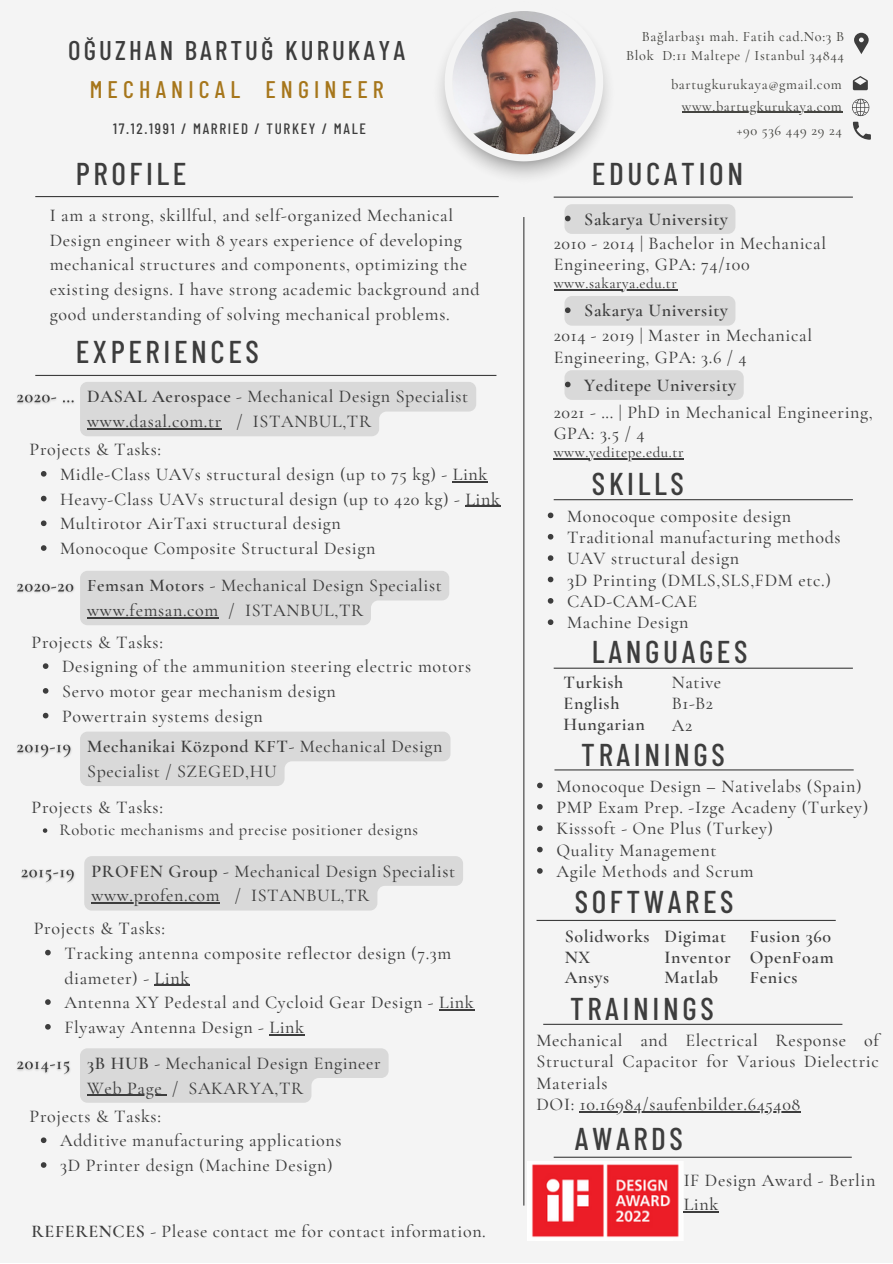
<style>
.page{position:relative;width:893px;height:1264px;background:#fff}
.page>*{position:absolute;margin:0;border:0;box-sizing:border-box;transform-origin:0 0}
.t1{font:500 31.5px "Barlow Condensed";letter-spacing:.115em;color:#3d3d3d}
.t2{font:500 27px "Barlow Condensed";letter-spacing:.115em;color:#3d3d3d}
.t3{font:500 24px "Barlow Condensed";letter-spacing:.215em;color:#a6761b}
.t4{font:500 18px/24.8px "Cormorant Garamond";letter-spacing:.035em;color:#3d3d3d}
.t5{font:600 18px/21px "Cormorant Garamond";letter-spacing:.035em;color:#3d3d3d}
.t6{font:500 17.85px "Cormorant Garamond";letter-spacing:.035em;color:#3d3d3d}
.t7{font:500 16.5px "Cormorant Garamond";letter-spacing:.035em;color:#3d3d3d}
.t8{font:500 15px "Cormorant Garamond";letter-spacing:.035em;color:#3d3d3d}
.t9{font:500 15px "Barlow Condensed";letter-spacing:.115em;color:#3d3d3d}
.t10{font:500 14.25px/19px "Cormorant Garamond";letter-spacing:.045em;color:#444440;text-align:right}
.s1{font-weight:600}
</style>
<div class="page">
<div style="left:0;top:0;width:892px;height:1262px;background:#f4f4f4"></div>
<img style="left:440px;top:11px;width:168px;height:166px">
<img style="left:452px;top:11px;width:143px;height:143px;border-radius:50%">
<svg style="left:854px;top:33px;width:14px;height:21px"></svg>
<svg style="left:852px;top:76px;width:15px;height:14px"></svg>
<svg style="left:852px;top:122px;width:18px;height:18px"></svg>
<hr style="left:35px;top:375px;width:461px;height:1px;background:#3d3d3d">
<hr style="left:35px;top:196px;width:463px;height:1px;background:#3d3d3d">
<hr style="left:553px;top:196px;width:299px;height:2px;background:#3d3d3d">
<hr style="left:553px;top:499px;width:299px;height:1px;background:#3d3d3d">
<hr style="left:553px;top:667px;width:299px;height:1px;background:#3d3d3d">
<hr style="left:553px;top:1156px;width:298px;height:1px;background:#3d3d3d">
<hr style="left:523px;top:217px;width:1px;height:988px;background:#3d3d3d">
<svg style="left:852px;top:98px;width:17px;height:18px"></svg>
<hr style="left:554px;top:769px;width:299px;height:1px;background:#3d3d3d">
<hr style="left:536px;top:919px;width:299px;height:2px;background:#3d3d3d">
<img style="left:527px;top:1161px;width:152px;height:79px">
<div style="left:564px;top:204px;width:171px;height:30px;background:#d9d9d9;border-radius:7px"></div>
<svg style="left:565px;top:216px;width:5px;height:5px"></svg>
<hr style="left:553px;top:289px;width:124px;height:1px;background:#3d3d3d">
<div style="left:564px;top:296px;width:171px;height:30px;background:#d9d9d9;border-radius:7px"></div>
<svg style="left:565px;top:307px;width:5px;height:6px"></svg>
<hr style="left:681px;top:112px;width:161px;height:1px;background:#444440">
<svg style="left:41px;top:471px;width:6px;height:5px"></svg>
<hr style="left:453px;top:481px;width:35px;height:1px;background:#3d3d3d">
<svg style="left:41px;top:496px;width:6px;height:5px"></svg>
<hr style="left:465px;top:506px;width:35px;height:1px;background:#3d3d3d">
<svg style="left:41px;top:520px;width:6px;height:6px"></svg>
<svg style="left:41px;top:545px;width:6px;height:6px"></svg>
<img style="left:17px;top:394px;width:57px;height:10px">
<svg style="left:80px;top:382px;width:396px;height:54px;background:#dbdbdb"></svg>
<hr style="left:87px;top:428px;width:135px;height:1px;background:#3d3d3d">
<svg style="left:547px;top:512px;width:6px;height:6px"></svg>
<svg style="left:547px;top:534px;width:6px;height:5px"></svg>
<svg style="left:547px;top:555px;width:6px;height:6px"></svg>
<svg style="left:547px;top:576px;width:6px;height:6px"></svg>
<svg style="left:547px;top:598px;width:6px;height:5px"></svg>
<svg style="left:547px;top:619px;width:6px;height:6px"></svg>
<div style="left:564px;top:370px;width:179px;height:30px;background:#d9d9d9;border-radius:7px"></div>
<svg style="left:565px;top:381px;width:5px;height:6px"></svg>
<hr style="left:553px;top:458px;width:131px;height:1px;background:#3d3d3d">
<img style="left:17px;top:583px;width:57px;height:10px">
<svg style="left:80px;top:571px;width:369px;height:54px;background:#dadada"></svg>
<hr style="left:87px;top:617px;width:132px;height:1px;background:#3d3d3d">
<svg style="left:43px;top:663px;width:5px;height:6px"></svg>
<svg style="left:43px;top:688px;width:5px;height:5px"></svg>
<svg style="left:43px;top:712px;width:5px;height:6px"></svg>
<img style="left:17px;top:744px;width:55px;height:14px">
<svg style="left:80px;top:731px;width:370px;height:55px"></svg>
<svg style="left:43px;top:828px;width:4px;height:4px"></svg>
<svg style="left:45px;top:949px;width:6px;height:6px"></svg>
<hr style="left:155px;top:984px;width:35px;height:1px;background:#3d3d3d">
<svg style="left:45px;top:999px;width:6px;height:5px"></svg>
<hr style="left:439px;top:1009px;width:35px;height:1px;background:#3d3d3d">
<svg style="left:45px;top:1024px;width:6px;height:5px"></svg>
<hr style="left:269px;top:1034px;width:35px;height:1px;background:#3d3d3d">
<img style="left:21px;top:869px;width:54px;height:14px">
<svg style="left:84px;top:856px;width:379px;height:54px;background:#dadada"></svg>
<hr style="left:91px;top:902px;width:129px;height:1px;background:#3d3d3d">
<svg style="left:41px;top:1137px;width:5px;height:6px"></svg>
<svg style="left:41px;top:1162px;width:5px;height:5px"></svg>
<img style="left:17px;top:1061px;width:53px;height:14px">
<svg style="left:80px;top:1048px;width:308px;height:54px;background:#dadada"></svg>
<svg style="left:537px;top:782px;width:5px;height:6px"></svg>
<svg style="left:537px;top:804px;width:5px;height:5px"></svg>
<svg style="left:537px;top:825px;width:5px;height:6px"></svg>
<svg style="left:537px;top:846px;width:5px;height:6px"></svg>
<svg style="left:537px;top:868px;width:5px;height:5px"></svg>
<hr style="left:683px;top:1211px;width:35px;height:1px;background:#3d3d3d">
<hr style="left:543px;top:1023px;width:299px;height:1px;background:#3d3d3d">
<hr style="left:579px;top:1111px;width:221px;height:1px;background:#3d3d3d">
<h2 class="t2" style="left:68px;top:33px;width:338px">OĞUZHAN BARTUĞ KURUKAYA</h2>
<h3 class="t3" style="left:90px;top:74px;width:295px">MECHANICAL ENGINEER</h3>
<p class="t9" style="left:113px;top:119px;width:254px">17.12.1991 / MARRIED / TURKEY / MALE</p>
<h1 class="t1" style="left:76px;top:153px;width:112px">PROFILE</h1>
<p class="t10" style="left:626px;top:27px;width:219px">Bağlarbaşı mah. Fatih cad.No:3 B<br>Blok D:11 Maltepe / Istanbul 34844</p>
<p class="t10" style="left:681px;top:97px;width:161px">www.bartugkurukaya.com</p>
<p class="t10" style="left:671px;top:75px;width:172px">bartugkurukaya@gmail.com</p>
<p class="t10" style="left:736px;top:121px;width:106px">+90 536 449 29 24</p>
<h1 class="t1" style="left:592px;top:153px;width:153px">EDUCATION</h1>
<p class="t4" style="left:50px;top:203px;width:431px">I am a strong, skillful, and self-organized Mechanical Design engineer with 8 years experience of developing mechanical structures and components, optimizing the existing designs. I have strong academic background and good understanding of solving mechanical problems.</p>
<p class="t5" style="left:584px;top:208px;width:145px">Sakarya University</p>
<p class="t4" style="left:553px;top:232px;width:274px;line-height:21.3px">2010 - 2014 | Bachelor in Mechanical<br>Engineering, GPA: 74/100</p>
<p class="t8" style="left:553px;top:274px;width:125px">www.sakarya.edu.tr</p>
<p class="t5" style="left:584px;top:300px;width:145px">Sakarya University</p>
<p class="t4" style="left:553px;top:325px;width:260px;line-height:21.3px">2014 - 2019 | Master in Mechanical<br>Engineering, GPA: 3.6 / 4</p>
<h1 class="t1" style="left:76px;top:332px;width:185px">EXPERIENCES</h1>
<p class="t4" style="left:87px;top:384px;width:382px"><span class="s1">DASAL Aerospace</span> - Mechanical Design Specialist www.dasal.com.tr / ISTANBUL,TR</p>
<p class="t4" style="left:30px;top:437px;width:133px">Projects &amp; Tasks:</p>
<p class="t4" style="left:60px;top:462px;width:441px">Midle-Class UAVs structural design (up to 75 kg) - Link Heavy-Class UAVs structural design (up to 420 kg) - Link Multirotor AirTaxi structural design<br>Monocoque Composite Structural Design</p>
<p class="t4" style="left:87px;top:573px;width:356px"><span class="s1">Femsan Motors</span> - Mechanical Design Specialist www.femsan.com / ISTANBUL,TR</p>
<p class="t4" style="left:32px;top:629px;width:133px">Projects &amp; Tasks:</p>
<p class="t4" style="left:62px;top:654px;width:410px">Designing of the ammunition steering electric motors<br>Servo motor gear mechanism design<br>Powertrain systems design</p>
<p class="t4" style="left:87px;top:734px;width:357px"><span class="s1">Mechanikai Közpond KFT</span>- Mechanical Design<br>Specialist / SZEGED,HU</p>
<p class="t4" style="left:32px;top:794px;width:133px">Projects &amp; Tasks:</p>
<p class="t7" style="left:60px;top:819px;width:360px">Robotic mechanisms and precise positioner designs</p>
<p class="t4" style="left:91px;top:858px;width:365px"><span class="s1">PROFEN Group</span> - Mechanical Design Specialist www.profen.com / ISTANBUL,TR</p>
<p class="t4" style="left:34px;top:915px;width:133px">Projects &amp; Tasks:</p>
<p class="t4" style="left:64px;top:940px;width:411px">Tracking antenna composite reflector design (7.3m diameter) - Link<br>Antenna XY Pedestal and Cycloid Gear Design - Link Flyaway Antenna Design - Link</p>
<p class="t4" style="left:87px;top:1050px;width:295px"><span class="s1">3B HUB</span> - Mechanical Design Engineer<br>Web Page / SAKARYA,TR</p>
<p class="t4" style="left:30px;top:1103px;width:133px">Projects &amp; Tasks:</p>
<p class="t4" style="left:60px;top:1128px;width:283px">Additive manufacturing applications<br>3D Printer design (Machine Design)</p>
<p class="t6" style="left:32px;top:1220px;width:456px"><span class="s1">REFERENCES</span> - Please contact me for contact information.</p>
<p class="t5" style="left:584px;top:374px;width:153px">Yeditepe University</p>
<p class="t4" style="left:553px;top:401px;width:321px;line-height:21.3px">2021 - ... | PhD in Mechanical Engineering,<br>GPA: 3.5 / 4</p>
<p class="t8" style="left:553px;top:443px;width:131px">www.yeditepe.edu.tr</p>
<h1 class="t1" style="left:592px;top:464px;width:93px">SKILLS</h1>
<p class="t4" style="left:567px;top:505px;width:275px;line-height:21.3px">Monocoque composite design<br>Traditional manufacturing methods<br>UAV structural design<br>3D Printing (DMLS,SLS,FDM etc.)<br>CAD-CAM-CAE<br>Machine Design</p>
<h1 class="t1" style="left:592px;top:631px;width:157px">LANGUAGES</h1>
<p class="t5" style="left:563px;top:672px;width:83px">Turkish<br>English<br>Hungarian</p>
<p class="t4" style="left:672px;top:671px;width:51px;line-height:21.3px">Native<br>B1-B2<br>A2</p>
<h1 class="t1" style="left:581px;top:734px;width:145px">TRAININGS</h1>
<p class="t4" style="left:556px;top:775px;width:313px;line-height:21.3px">Monocoque Design – Nativelabs (Spain)<br>PMP Exam Prep. -Izge Acadeny (Turkey)<br>Kisssoft - One Plus (Turkey)<br>Quality Management<br>Agile Methods and Scrum</p>
<h1 class="t1" style="left:574px;top:881px;width:160px">SOFTWARES</h1>
<p class="t5" style="left:564px;top:925px;width:86px">Solidworks<br>NX<br>Ansys</p>
<p class="t5" style="left:664px;top:925px;width:68px">Digimat<br>Inventor<br>Matlab</p>
<p class="t5" style="left:749px;top:925px;width:85px">Fusion 360<br>OpenFoam<br>Fenics</p>
<h1 class="t1" style="left:570px;top:988px;width:145px">TRAININGS</h1>
<p class="t4" style="left:536px;top:1029px;width:344px;line-height:21.3px">Mechanical and Electrical Response of Structural Capacitor for Various Dielectric Materials<br>DOI: 10.16984/saufenbilder.645408</p>
<h1 class="t1" style="left:574px;top:1118px;width:110px">AWARDS</h1>
<p class="t4" style="left:683px;top:1167px;width:193px">IF Design Award - Berlin<br>Link</p>
</div>
